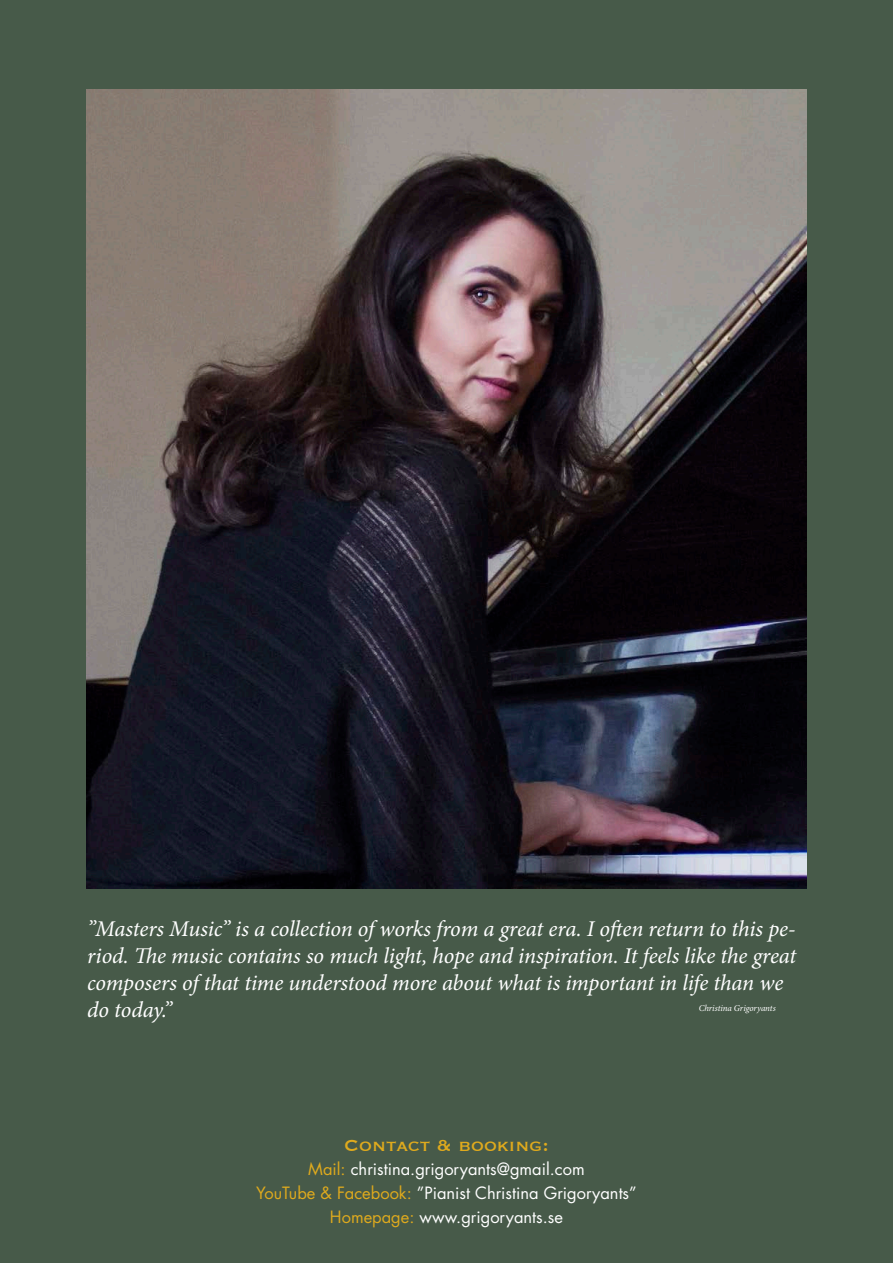
<style>
.page{position:relative;width:893px;height:1263px;background:#475a49}
.page>*{position:absolute;margin:0;border:0;box-sizing:border-box;transform-origin:0 0}
.t1{font:italic 22.5px/27px "Minion Pro";letter-spacing:-.01em;color:#fff}
.t2{font:21px "Copperplate";color:#dfaa1d}
.t3{font:16.5px/24px "Futura Std";color:#fff;text-align:center}
.t4{font:italic 9px "Minion Pro";letter-spacing:-.01em;color:#fff}
.s1{color:#dfaa1d}
</style>
<div class="page">
<img style="left:87px;top:89px;width:719px;height:800px">
<p class="t1" style="left:87px;top:915px;width:711px">”Masters Music” is a collection of works from a great era. I often return to this pe&shy;riod. The music contains so much light, hope and inspiration. It feels like the great composers of that time understood more about what is important in life than we do today.”</p>
<p class="t4" style="left:699px;top:1002px;width:78px">Christina Grigoryants</p>
<p class="t2" style="left:344px;top:1132px;width:206px">Contact &amp; booking:</p>
<p class="t3" style="left:256px;top:1157px;width:382px"><span class="s1">Mail:</span> christina.grigoryants@gmail.com<br><span class="s1">YouTube &amp; Facebook:</span> ”Pianist Christina Grigoryants”<br><span class="s1">Homepage:</span> www.grigoryants.se</p>
</div>
